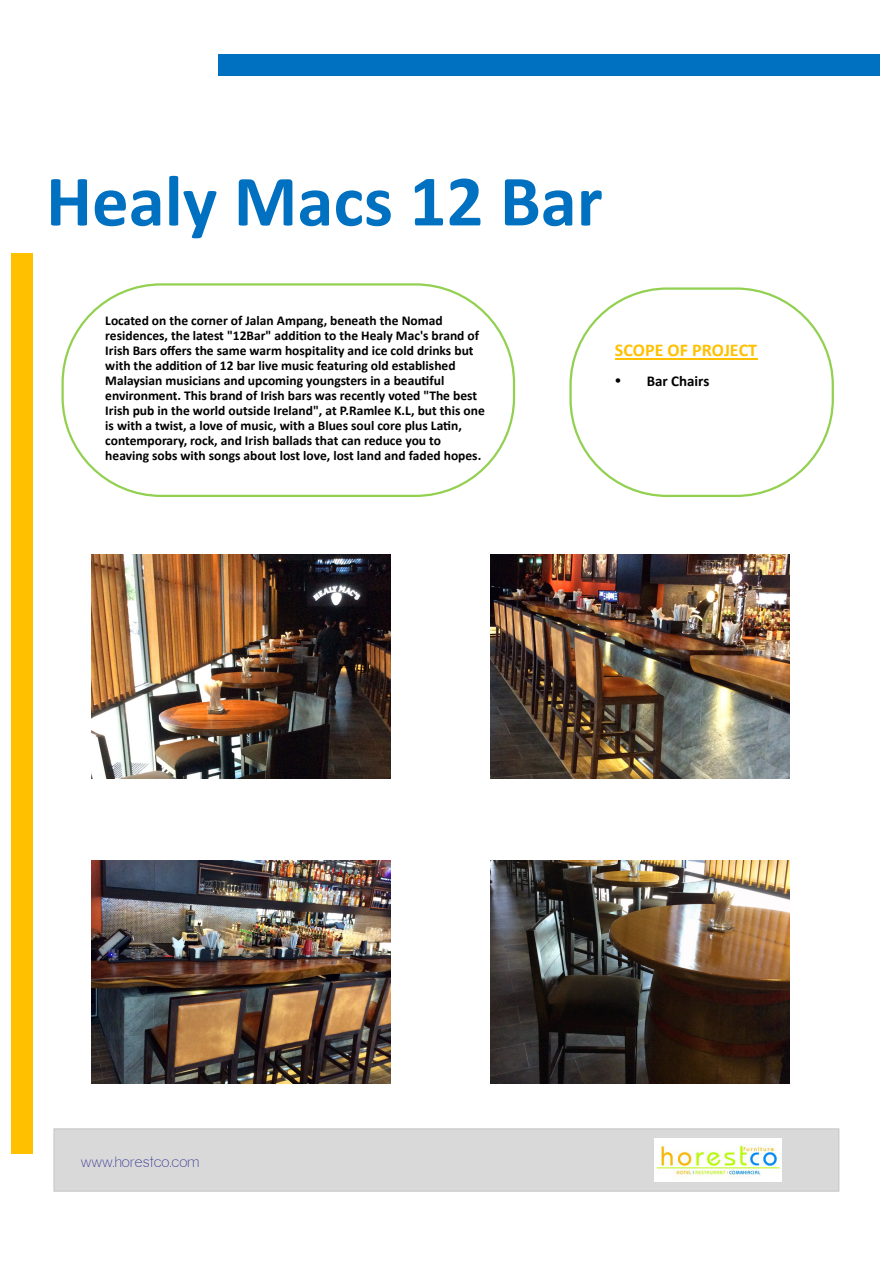
<style>
.page{position:relative;width:893px;height:1263px;background:#fff}
.page>*{position:absolute;margin:0;border:0;box-sizing:border-box;transform-origin:0 0}
.t1{font:700 72.9px "Calibri";color:#0070c0}
.t2{font:700 18px "Calibri";color:#ffc000}
.t3{font:300 15px "Gravity";color:#2e3191}
.t4{font:700 15px "Calibri";letter-spacing:-.005em;color:#000}
.t5{font:700 13.5px/15px "Calibri";color:#000}
.s1{font-family:"Gravity";font-weight:300}
</style>
<div class="page">
<div style="left:218px;top:54px;width:661px;height:22px;background:#0070c0"></div>
<div style="left:11px;top:253px;width:21px;height:901px;background:#ffc000"></div>
<svg style="left:61px;top:283px;width:454px;height:214px"></svg>
<svg style="left:569px;top:287px;width:265px;height:210px"></svg>
<hr style="left:615px;top:358px;width:142px;height:1px;background:#ffc000">
<div style="left:54px;top:1129px;width:785px;height:62px;background:#d9d9d9"></div>
<img style="left:654px;top:1138px;width:127px;height:44px">
<img style="left:91px;top:555px;width:299px;height:224px">
<img style="left:490px;top:555px;width:299px;height:224px">
<img style="left:91px;top:860px;width:299px;height:224px">
<img style="left:490px;top:860px;width:299px;height:224px">
<h1 class="t1" style="left:46px;top:156px;width:558px">Healy Macs 12 Bar</h1>
<p class="t5" style="left:105px;top:312px;width:381px">Located on the corner of Jalan Ampang, beneath the Nomad residences, the latest "12Bar" addition to the Healy Mac's brand of Irish Bars offers the same warm hospitality and ice cold drinks but with the addition of 12 bar live music featuring old established Malaysian musicians and upcoming youngsters in a beautiful environment. This brand of Irish bars was recently voted "The best Irish pub in the world outside Ireland", at P.Ramlee K.L, but this one is with a twist, a love of music, with a Blues soul core plus Latin, contemporary, rock, and Irish ballads that can reduce you to heaving sobs with songs about lost love, lost land and faded hopes.</p>
<h2 class="t2" style="left:615px;top:339px;width:144px">SCOPE OF PROJECT</h2>
<p class="t4" style="left:615px;top:372px;width:96px"><span class="s1">•</span> Bar Chairs</p>
<p class="t3" style="left:81px;top:1153px;width:120px">www.horestco.com</p>
</div>
